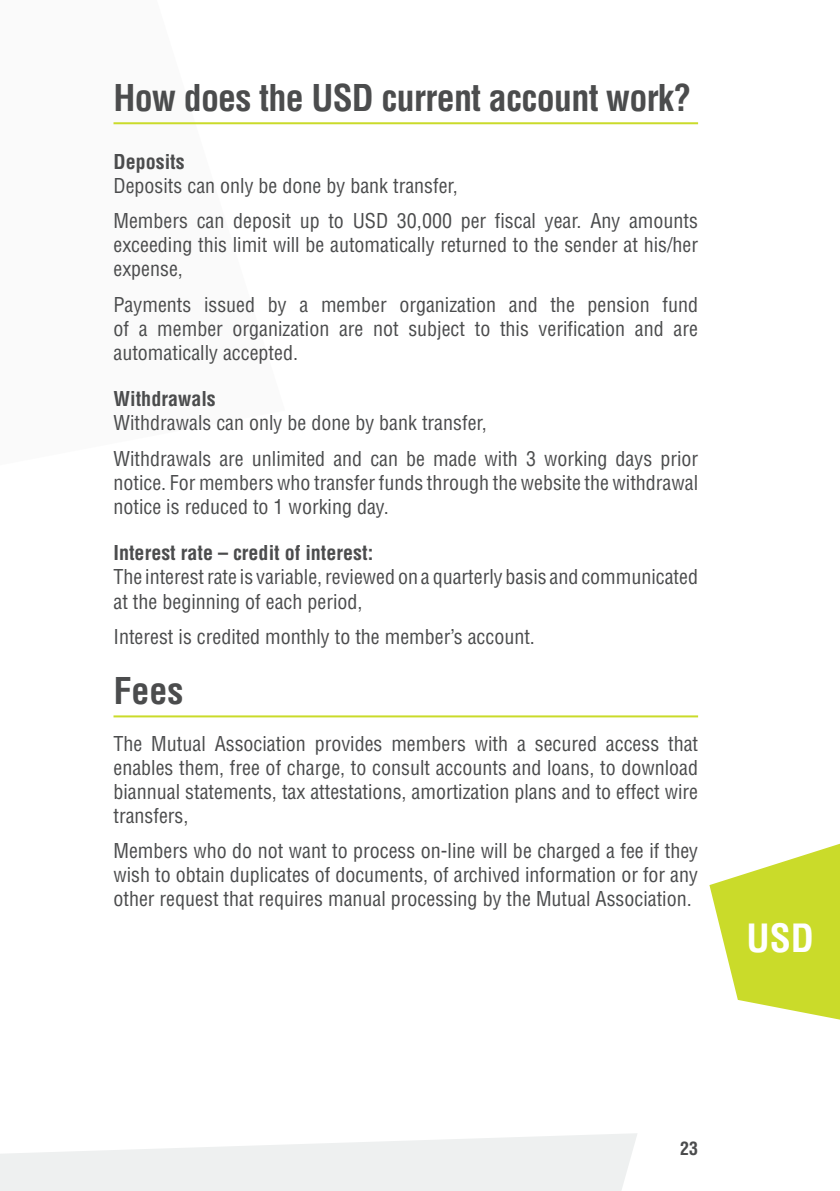
<style>
.page{position:relative;width:840px;height:1191px;background:#fff}
.page>*{position:absolute;margin:0;border:0;box-sizing:border-box;transform-origin:0 0}
.Style_de_paragraphe{font:700 condensed 38px "Helvetica LT Std";color:#fff}
.Headline{font:700 condensed 36px "Helvetica LT Std";letter-spacing:-.02em;color:#4b4c4d}
.Body_Copy{font:condensed 20px/24px "Helvetica LT Std";color:#4b4c4d;text-align:justify}
.Sub_headline{font:700 condensed 20px "Helvetica LT Std";color:#4b4c4d}
.t1{font:700 condensed 18px "Helvetica LT Std";color:#4b4c4d}
</style>
<div class="page">
<svg style="left:0;top:1133px;width:637px;height:58px"></svg>
<hr style="left:113px;top:122px;width:584px;height:2px;background:#cadb2a">
<hr style="left:113px;top:715px;width:584px;height:2px;background:#cadb2a">
<svg style="left:709px;top:844px;width:130px;height:175px"></svg>
<p class="Headline" style="left:113px;top:75px;width:579px">How does the USD current account work?</p>
<p class="Sub_headline" style="left:113px;top:149px;width:73px">Deposits</p>
<p class="Body_Copy" style="left:113px;top:174px;width:345px">Deposits can only be done by bank transfer,</p>
<p class="Body_Copy" style="left:113px;top:209px;width:585px">Members can deposit up to USD 30,000 per fiscal year. Any amounts exceeding this limit will be automatically returned to the sender at his/her expense,</p>
<p class="Body_Copy" style="left:113px;top:292px;width:585px">Payments issued by a member organization and the pension fund of a member organization are not subject to this verification and are automatically accepted.</p>
<p class="Sub_headline" style="left:113px;top:386px;width:104px">Withdrawals</p>
<p class="Body_Copy" style="left:113px;top:411px;width:374px">Withdrawals can only be done by bank transfer,</p>
<p class="Body_Copy" style="left:113px;top:446px;width:586px">Withdrawals are unlimited and can be made with 3 working days prior notice. For members who transfer funds through the website the withdrawal notice is reduced to 1 working day.</p>
<p class="Sub_headline" style="left:113px;top:540px;width:261px">Interest rate – credit of interest:</p>
<p class="Body_Copy" style="left:113px;top:565px;width:585px">The interest rate is variable, reviewed on a quarterly basis and communicated at the beginning of each period,</p>
<p class="Body_Copy" style="left:113px;top:624px;width:422px">Interest is credited monthly to the member’s account.</p>
<p class="Headline" style="left:113px;top:668px;width:71px">Fees</p>
<p class="Body_Copy" style="left:113px;top:731px;width:585px">The Mutual Association provides members with a secured access that enables them, free of charge, to consult accounts and loans, to download biannual statements, tax attestations, amortization plans and to effect wire transfers,</p>
<p class="Body_Copy" style="left:113px;top:838px;width:586px">Members who do not want to process on-line will be charged a fee if they wish to obtain duplicates of documents, of archived information or for any other request that requires manual processing by the Mutual Association.</p>
<p class="Style_de_paragraphe" style="left:746px;top:914px;width:69px">USD</p>
<p class="t1" style="left:679px;top:1137px;width:19px">23</p>
</div>
